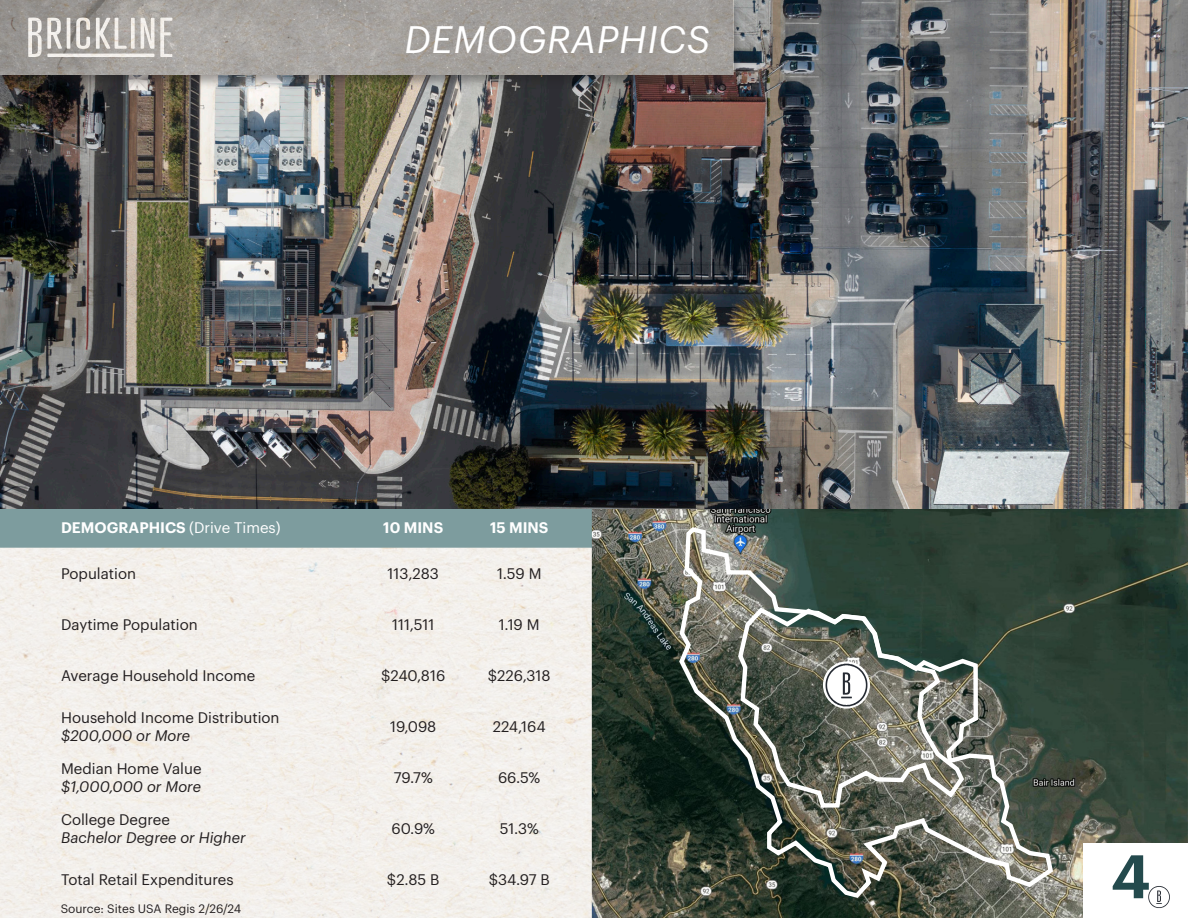
<style>
.page{position:relative;width:1188px;height:918px;background:#fff}
.page>*{position:absolute;margin:0;border:0;box-sizing:border-box;transform-origin:0 0}
.t1{font:600 60px "Graphik";color:#244a4d}
.t2{font:italic 37.5px "Graphik";letter-spacing:.02em;color:#fff}
.t3{font:15px/18px "Graphik";color:#231f20}
.t4{font:italic 15px/18px "Graphik";color:#231f20}
.t5{font:600 15px "Graphik";color:#fff}
.t6{font:12px "Graphik";color:#231f20}
.s1{font-weight:400}
.s2{font-style:italic}
.s3{font-style:normal}
</style>
<div class="page">
<div style="left:0;top:548px;width:592px;height:370px;background:#f3f0eb"></div>
<div style="left:0;top:509px;width:592px;height:39px;background:#7d9c9e"></div>
<img style="left:592px;top:509px;width:596px;height:409px">
<img style="left:0;top:0;width:1188px;height:509px">
<div style="left:0;top:0;width:744px;height:89px;background:#231f20;opacity:.4"></div>
<div style="left:1084px;top:843px;width:104px;height:75px;background:#fff"></div>
<img style="left:0;top:0;width:733px;height:75px">
<svg style="left:1148px;top:886px;width:22px;height:22px"></svg>
<svg style="left:677px;top:525px;width:378px;height:375px;background:#4e594e"></svg>
<svg style="left:736px;top:605px;width:231px;height:206px;background:#686f63"></svg>
<svg style="left:823px;top:661px;width:47px;height:48px"></svg>
<svg style="left:826px;top:664px;width:41px;height:42px"></svg>
<p class="t2" style="left:405px;top:11px;width:307px">DEMOGRAPHICS</p>
<p class="t5" style="left:61px;top:516px;width:221px">DEMOGRAPHICS <span class="s1">(Drive Times)</span></p>
<p class="t5" style="left:383px;top:516px;width:62px">10 MINS</p>
<p class="t5" style="left:490px;top:516px;width:60px">15 MINS</p>
<p class="t3" style="left:61px;top:564px;width:76px">Population</p>
<p class="t3" style="left:388px;top:564px;width:53px">113,283</p>
<p class="t3" style="left:497px;top:564px;width:46px">1.59 M</p>
<p class="t3" style="left:61px;top:615px;width:138px">Daytime Population</p>
<p class="t3" style="left:392px;top:615px;width:44px">111,511</p>
<p class="t3" style="left:499px;top:615px;width:42px">1.19 M</p>
<p class="t3" style="left:61px;top:666px;width:196px">Average Household Income</p>
<p class="t3" style="left:381px;top:666px;width:66px">$240,816</p>
<p class="t3" style="left:488px;top:666px;width:64px">$226,318</p>
<p class="t3" style="left:61px;top:708px;width:220px">Household Income Distribution <span class="s2">$200,000 or More</span></p>
<p class="t3" style="left:390px;top:717px;width:48px">19,098</p>
<p class="t3" style="left:493px;top:717px;width:54px">224,164</p>
<p class="t4" style="left:61px;top:759px;width:142px"><span class="s3">Median Home Value </span>$1,000,000 or More</p>
<p class="t3" style="left:394px;top:768px;width:41px">79.7%</p>
<p class="t3" style="left:498px;top:768px;width:44px">66.5%</p>
<p class="t4" style="left:61px;top:810px;width:186px"><span class="s3">College Degree<br></span>Bachelor Degree or Higher</p>
<p class="t3" style="left:392px;top:819px;width:45px">60.9%</p>
<p class="t3" style="left:500px;top:819px;width:41px">51.3%</p>
<p class="t3" style="left:61px;top:870px;width:174px">Total Retail Expenditures</p>
<p class="t3" style="left:387px;top:870px;width:54px">$2.85 B</p>
<p class="t3" style="left:489px;top:870px;width:63px">$34.97 B</p>
<p class="t6" style="left:61px;top:900px;width:182px">Source: Sites USA Regis 2/26/24</p>
<h1 class="t1" style="left:1111px;top:831px;width:41px">4</h1>
</div>
